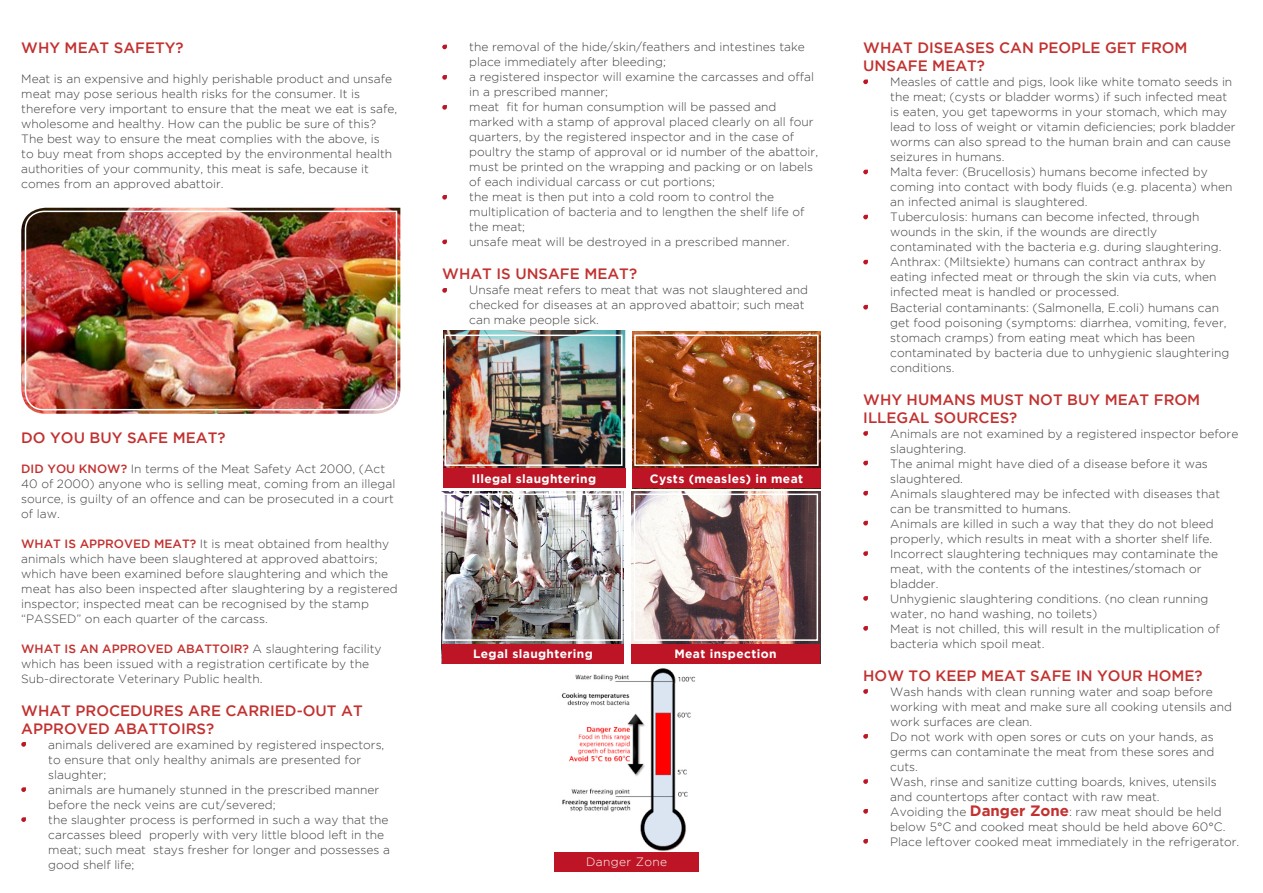
<style>
.page{position:relative;width:1263px;height:893px;background:#fff}
.page>*{position:absolute;margin:0;border:0;box-sizing:border-box;transform-origin:0 0}
.t1{font:500 15px/18px "Gotham";color:#c23130}
.t2{font:300 12px/15px "Gotham";color:#3e3e3f}
.Back_page_contact_de{font:700 12px "Gotham";letter-spacing:.03em;color:#fff}
.Back_page_contact_de-2{font:300 12px "Gotham";letter-spacing:.03em;color:#fff}
.s1{font-weight:500;color:#c23130}
.s2{font-weight:700;font-size:15px;color:#c23130}
</style>
<div class="page">
<img style="left:21px;top:208px;width:379px;height:206px">
<img style="left:24px;top:210px;width:374px;height:201px">
<img style="left:561px;top:669px;width:134px;height:183px">
<div style="left:554px;top:852px;width:145px;height:20px;background:#bd1525"></div>
<img style="left:443px;top:331px;width:182px;height:137px">
<div style="left:443px;top:468px;width:182px;height:20px;background:#bd1525"></div>
<div style="left:445px;top:335px;width:177px;height:131px;border:2px solid #fff"></div>
<img style="left:632px;top:331px;width:189px;height:137px">
<div style="left:632px;top:468px;width:189px;height:20px;background:#bd1525"></div>
<div style="left:634px;top:335px;width:185px;height:131px;border:2px solid #fff"></div>
<img style="left:631px;top:491px;width:189px;height:153px">
<div style="left:631px;top:644px;width:189px;height:20px;background:#bd1525"></div>
<div style="left:634px;top:494px;width:184px;height:147px;border:2px solid #fff"></div>
<img style="left:442px;top:491px;width:182px;height:153px">
<div style="left:442px;top:644px;width:182px;height:20px;background:#bd1525"></div>
<div style="left:443px;top:494px;width:179px;height:147px;border:2px solid #fff"></div>
<svg style="left:21px;top:742px;width:5px;height:5px"></svg>
<svg style="left:21px;top:787px;width:5px;height:5px"></svg>
<svg style="left:21px;top:817px;width:5px;height:5px"></svg>
<svg style="left:442px;top:45px;width:5px;height:4px"></svg>
<svg style="left:442px;top:75px;width:5px;height:5px"></svg>
<svg style="left:442px;top:105px;width:5px;height:5px"></svg>
<svg style="left:442px;top:195px;width:5px;height:5px"></svg>
<svg style="left:442px;top:240px;width:5px;height:4px"></svg>
<svg style="left:442px;top:288px;width:5px;height:5px"></svg>
<svg style="left:863px;top:215px;width:5px;height:4px"></svg>
<svg style="left:863px;top:689px;width:5px;height:5px"></svg>
<svg style="left:863px;top:734px;width:5px;height:5px"></svg>
<svg style="left:863px;top:596px;width:5px;height:5px"></svg>
<svg style="left:863px;top:551px;width:5px;height:5px"></svg>
<svg style="left:863px;top:491px;width:5px;height:5px"></svg>
<svg style="left:863px;top:521px;width:5px;height:4px"></svg>
<svg style="left:863px;top:626px;width:5px;height:5px"></svg>
<svg style="left:863px;top:461px;width:5px;height:4px"></svg>
<svg style="left:863px;top:431px;width:5px;height:5px"></svg>
<svg style="left:863px;top:305px;width:5px;height:5px"></svg>
<svg style="left:863px;top:260px;width:5px;height:4px"></svg>
<svg style="left:863px;top:170px;width:5px;height:4px"></svg>
<svg style="left:863px;top:80px;width:5px;height:4px"></svg>
<svg style="left:863px;top:779px;width:5px;height:5px"></svg>
<svg style="left:863px;top:809px;width:5px;height:5px"></svg>
<svg style="left:863px;top:839px;width:5px;height:5px"></svg>
<p class="t1" style="left:21px;top:39px;width:164px">WHY MEAT SAFETY?</p>
<p class="t2" style="left:21px;top:72px;width:377px">Meat is an expensive and highly perishable product and unsafe meat may pose serious health risks for the consumer. It is therefore very important to ensure that the meat we eat is safe, wholesome and healthy. How can the public be sure of this?<br>The best way to ensure the meat complies with the above, is<br>to buy meat from shops accepted by the environmental health authorities of your community, this meat is safe, because it comes from an approved abattoir.</p>
<p class="t1" style="left:21px;top:428px;width:206px">DO YOU BUY SAFE MEAT?</p>
<p class="t2" style="left:21px;top:461px;width:376px"><span class="s1">DID YOU KNOW?</span> In terms of the Meat Safety Act 2000, (Act 40 of 2000) anyone who is selling meat, coming from an illegal source, is guilty of an offence and can be prosecuted in a court of law.</p>
<p class="t2" style="left:21px;top:536px;width:378px"><span class="s1">WHAT IS APPROVED MEAT?</span> It is meat obtained from healthy animals which have been slaughtered at approved abattoirs; which have been examined before slaughtering and which the meat has also been inspected after slaughtering by a registered inspector; inspected meat can be recognised by the stamp “PASSED” on each quarter of the carcass.</p>
<p class="t2" style="left:21px;top:641px;width:362px"><span class="s1">WHAT IS AN APPROVED ABATTOIR?</span> A slaughtering facility which has been issued with a registration certificate by the<br>Sub-directorate Veterinary Public health.</p>
<p class="t1" style="left:21px;top:701px;width:343px">WHAT PROCEDURES ARE CARRIED-OUT AT<br>APPROVED ABATTOIRS?</p>
<p class="t2" style="left:48px;top:737px;width:338px;text-indent:-27px">• animals delivered are examined by registered inspectors, to ensure that only healthy animals are presented for slaughter;</p>
<p class="t2" style="left:48px;top:782px;width:333px;text-indent:-27px">• animals are humanely stunned in the prescribed manner before the neck veins are cut/severed;</p>
<p class="t2" style="left:48px;top:812px;width:343px;text-indent:-27px">• the slaughter process is performed in such a way that the carcasses bleed properly with very little blood left in the meat; such meat stays fresher for longer and possesses a good shelf life;</p>
<p class="t2" style="left:469px;top:39px;width:337px;text-indent:-27px">• the removal of the hide/skin/feathers and intestines take place immediately after bleeding;</p>
<p class="t2" style="left:469px;top:69px;width:346px;text-indent:-27px">• a registered inspector will examine the carcasses and offal in a prescribed manner;</p>
<p class="t2" style="left:469px;top:99px;width:350px;text-indent:-27px">• meat fit for human consumption will be passed and marked with a stamp of approval placed clearly on all four quarters, by the registered inspector and in the case of poultry the stamp of approval or id number of the abattoir, must be printed on the wrapping and packing or on labels of each individual carcass or cut portions;</p>
<p class="t2" style="left:469px;top:189px;width:337px;text-indent:-27px">• the meat is then put into a cold room to control the multiplication of bacteria and to lengthen the shelf life of the meat;</p>
<p class="t2" style="left:442px;top:234px;width:349px">• unsafe meat will be destroyed in a prescribed manner.</p>
<p class="t1" style="left:442px;top:265px;width:196px">WHAT IS UNSAFE MEAT?</p>
<p class="t2" style="left:469px;top:282px;width:340px;text-indent:-27px">• Unsafe meat refers to meat that was not slaughtered and checked for diseases at an approved abattoir; such meat can make people sick.</p>
<p class="Back_page_contact_de" style="left:472px;top:471px;width:126px">Illegal slaughtering</p>
<p class="Back_page_contact_de" style="left:650px;top:471px;width:155px">Cysts (measles) in meat</p>
<p class="Back_page_contact_de" style="left:473px;top:647px;width:121px">Legal slaughtering</p>
<p class="Back_page_contact_de" style="left:674px;top:647px;width:103px">Meat inspection</p>
<p class="Back_page_contact_de-2" style="left:586px;top:855px;width:82px">Danger Zone</p>
<p class="t1" style="left:863px;top:39px;width:326px">WHAT DISEASES CAN PEOPLE GET FROM<br>UNSAFE MEAT?</p>
<p class="t2" style="left:890px;top:75px;width:347px;text-indent:-27px">• Measles of cattle and pigs, look like white tomato seeds in the meat; (cysts or bladder worms) if such infected meat is eaten, you get tapeworms in your stomach, which may lead to loss of weight or vitamin deficiencies; pork bladder worms can also spread to the human brain and can cause seizures in humans.</p>
<p class="t2" style="left:890px;top:165px;width:344px;text-indent:-27px">• Malta fever: (Brucellosis) humans become infected by coming into contact with body fluids (e.g. placenta) when an infected animal is slaughtered.</p>
<p class="t2" style="left:890px;top:210px;width:333px;text-indent:-27px">• Tuberculosis: humans can become infected, through wounds in the skin, if the wounds are directly contaminated with the bacteria e.g. during slaughtering.</p>
<p class="t2" style="left:890px;top:255px;width:328px;text-indent:-27px">• Anthrax: (Miltsiekte) humans can contract anthrax by eating infected meat or through the skin via cuts, when infected meat is handled or processed.</p>
<p class="t2" style="left:890px;top:300px;width:341px;text-indent:-27px">• Bacterial contaminants: (Salmonella, E.coli) humans can get food poisoning (symptoms: diarrhea, vomiting, fever, stomach cramps) from eating meat which has been contaminated by bacteria due to unhygienic slaughtering conditions.</p>
<p class="t1" style="left:863px;top:390px;width:338px">WHY HUMANS MUST NOT BUY MEAT FROM<br>ILLEGAL SOURCES?</p>
<p class="t2" style="left:890px;top:426px;width:350px;text-indent:-27px">• Animals are not examined by a registered inspector before slaughtering.</p>
<p class="t2" style="left:890px;top:456px;width:319px;text-indent:-27px">• The animal might have died of a disease before it was slaughtered.</p>
<p class="t2" style="left:890px;top:486px;width:331px;text-indent:-27px">• Animals slaughtered may be infected with diseases that can be transmitted to humans.</p>
<p class="t2" style="left:863px;top:516px;width:352px;text-align:right">• Animals are killed in such a way that they do not bleed properly, which results in meat with a shorter shelf life.</p>
<p class="t2" style="left:890px;top:546px;width:329px;text-indent:-27px">• Incorrect slaughtering techniques may contaminate the meat, with the contents of the intestines/stomach or bladder.</p>
<p class="t2" style="left:890px;top:591px;width:320px;text-indent:-27px">• Unhygienic slaughtering conditions. (no clean running water, no hand washing, no toilets)</p>
<p class="t2" style="left:890px;top:621px;width:331px;text-indent:-27px">• Meat is not chilled, this will result in the multiplication of bacteria which spoil meat.</p>
<p class="t1" style="left:863px;top:666px;width:341px">HOW TO KEEP MEAT SAFE IN YOUR HOME?</p>
<p class="t2" style="left:890px;top:684px;width:343px;text-indent:-27px">• Wash hands with clean running water and soap before working with meat and make sure all cooking utensils and work surfaces are clean.</p>
<p class="t2" style="left:890px;top:729px;width:326px;text-align:justify;text-indent:-27px">• Do not work with open sores or cuts on your hands, as germs can contaminate the meat from these sores and cuts.</p>
<p class="t2" style="left:890px;top:774px;width:328px;text-indent:-27px">• Wash, rinse and sanitize cutting boards, knives, utensils and countertops after contact with raw meat.</p>
<p class="t2" style="left:890px;top:804px;width:337px;text-indent:-27px">• Avoiding the <span class="s2">Danger Zone</span>: raw meat should be held below 5°C and cooked meat should be held above 60°C.</p>
<p class="t2" style="left:863px;top:834px;width:378px">• Place leftover cooked meat immediately in the refrigerator.</p>
</div>
